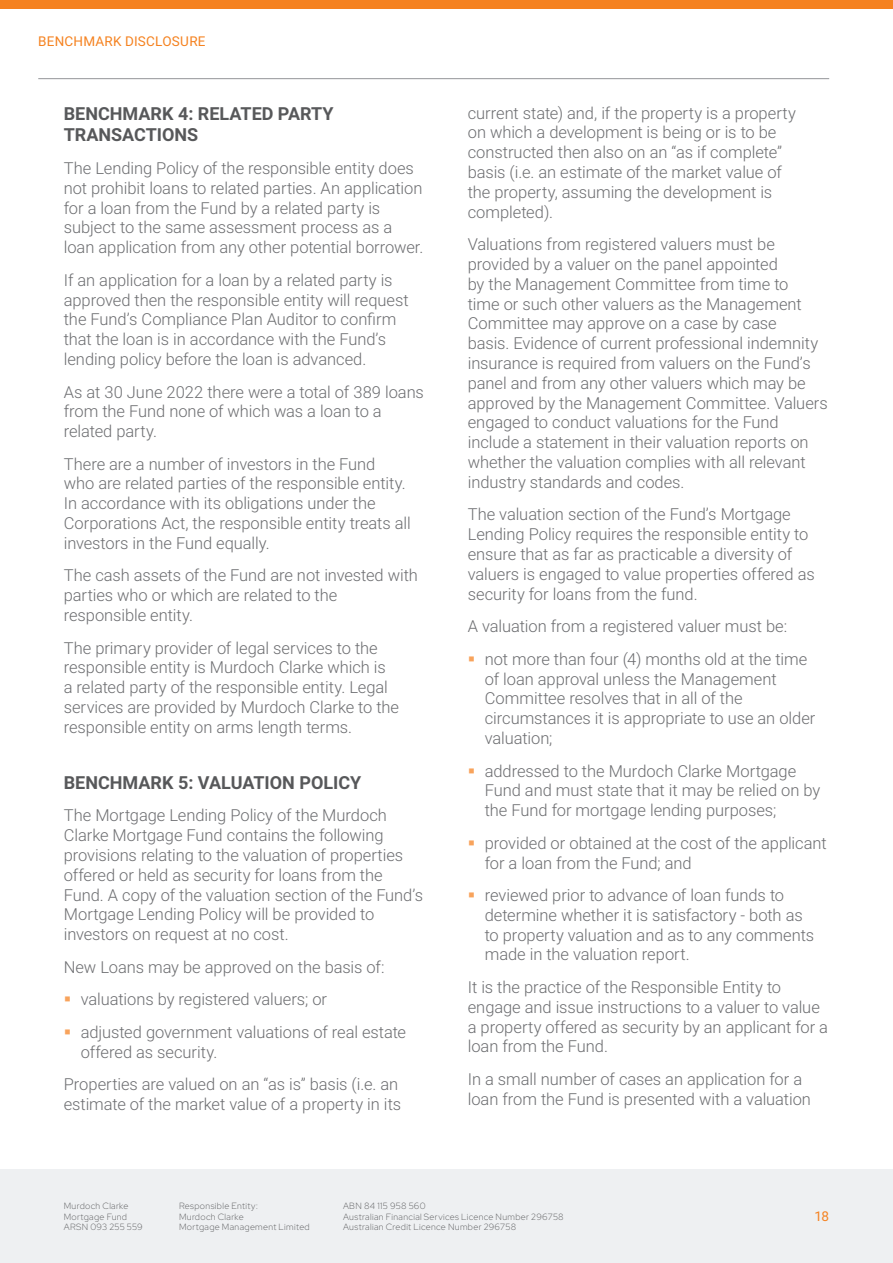
<style>
.page{position:relative;width:893px;height:1263px;background:#fff}
.page>*{position:absolute;margin:0;border:0;box-sizing:border-box;transform-origin:0 0}
.t1{font:700 18px/21.6px "Roboto";color:#57585a}
.Body{font:300 16.5px/19.8px "Roboto";letter-spacing:-.005em;color:#6c6d70}
.Body-2{font:13.5px "Roboto";letter-spacing:.015em;color:#f58220}
.t2{font:300 9px/10.8px "Red Hat Display";letter-spacing:.04em;color:#57585a}
</style>
<div class="page">
<hr style="left:38px;top:78px;width:791px;height:1px;background:#939598">
<div style="left:0;top:0;width:893px;height:9px;background:#f58220"></div>
<div style="left:0;top:1169px;width:893px;height:94px;background:#eef0f2"></div>
<p class="Body-2" style="left:38px;top:31px;width:169px">BENCHMARK DISCLOSURE</p>
<h4 class="t1" style="left:64px;top:102px;width:271px">BENCHMARK 4: RELATED PARTY<br>TRANSACTIONS</h4>
<p class="Body" style="left:64px;top:158px;width:361px">The Lending Policy of the responsible entity does not prohibit loans to related parties. An application for a loan from the Fund by a related party is subject to the same assessment process as a loan application from any other potential borrower.</p>
<p class="Body" style="left:64px;top:269px;width:346px">If an application for a loan by a related party is approved then the responsible entity will request the Fund’s Compliance Plan Auditor to confirm that the loan is in accordance with the Fund’s lending policy before the loan is advanced.</p>
<p class="Body" style="left:64px;top:381px;width:362px">As at 30 June 2022 there were a total of 389 loans from the Fund none of which was a loan to a related party.</p>
<p class="Body" style="left:64px;top:453px;width:348px">There are a number of investors in the Fund<br>who are related parties of the responsible entity.<br>In accordance with its obligations under the Corporations Act, the responsible entity treats all investors in the Fund equally.</p>
<p class="Body" style="left:64px;top:565px;width:356px">The cash assets of the Fund are not invested with parties who or which are related to the responsible entity.</p>
<p class="Body" style="left:64px;top:637px;width:337px">The primary provider of legal services to the responsible entity is Murdoch Clarke which is<br>a related party of the responsible entity. Legal services are provided by Murdoch Clarke to the responsible entity on arms length terms.</p>
<h4 class="t1" style="left:64px;top:771px;width:299px">BENCHMARK 5: VALUATION POLICY</h4>
<p class="Body" style="left:64px;top:805px;width:361px">The Mortgage Lending Policy of the Murdoch Clarke Mortgage Fund contains the following provisions relating to the valuation of properties offered or held as security for loans from the Fund. A copy of the valuation section of the Fund’s Mortgage Lending Policy will be provided to investors on request at no cost.</p>
<p class="Body" style="left:64px;top:956px;width:322px">New Loans may be approved on the basis of:</p>
<p class="Body" style="left:81px;top:989px;width:248px">valuations by registered valuers; or</p>
<p class="Body" style="left:81px;top:1021px;width:327px">adjusted government valuations of real estate offered as security.</p>
<p class="Body" style="left:64px;top:1074px;width:339px">Properties are valued on an “as is” basis (i.e. an estimate of the market value of a property in its</p>
<p class="Body" style="left:468px;top:102px;width:330px">current state) and, if the property is a property on which a development is being or is to be constructed then also on an “as if complete” basis (i.e. an estimate of the market value of the property, assuming the development is completed).</p>
<p class="Body" style="left:468px;top:234px;width:361px">Valuations from registered valuers must be provided by a valuer on the panel appointed<br>by the Management Committee from time to<br>time or such other valuers as the Management Committee may approve on a case by case<br>basis. Evidence of current professional indemnity insurance is required from valuers on the Fund’s panel and from any other valuers which may be approved by the Management Committee. Valuers engaged to conduct valuations for the Fund include a statement in their valuation reports on whether the valuation complies with all relevant industry standards and codes.</p>
<p class="Body" style="left:468px;top:504px;width:348px">The valuation section of the Fund’s Mortgage Lending Policy requires the responsible entity to ensure that as far as practicable a diversity of valuers is engaged to value properties offered as security for loans from the fund.</p>
<p class="Body" style="left:468px;top:616px;width:321px">A valuation from a registered valuer must be:</p>
<p class="Body" style="left:485px;top:648px;width:332px">not more than four (4) months old at the time of loan approval unless the Management Committee resolves that in all of the circumstances it is appropriate to use an older valuation;</p>
<p class="Body" style="left:485px;top:760px;width:337px">addressed to the Murdoch Clarke Mortgage<br>Fund and must state that it may be relied on by the Fund for mortgage lending purposes;</p>
<p class="Body" style="left:485px;top:832px;width:343px">provided or obtained at the cost of the applicant for a loan from the Fund; and</p>
<p class="Body" style="left:485px;top:885px;width:331px">reviewed prior to advance of loan funds to determine whether it is satisfactory - both as to property valuation and as to any comments made in the valuation report.</p>
<p class="Body" style="left:468px;top:977px;width:362px">It is the practice of the Responsible Entity to engage and issue instructions to a valuer to value a property offered as security by an applicant for a loan from the Fund.</p>
<p class="Body" style="left:468px;top:1069px;width:345px">In a small number of cases an application for a loan from the Fund is presented with a valuation</p>
<p class="t2" style="left:64px;top:1200px;width:80px">Murdoch Clarke<br>Mortgage Fund<br>ARSN 093 255 559</p>
<p class="t2" style="left:343px;top:1200px;width:222px">ABN 84 115 958 560<br>Australian Financial Services Licence Number 296758<br>Australian Credit Licence Number 296758</p>
<p class="t2" style="left:179px;top:1200px;width:132px">Responsible Entity:<br>Murdoch Clarke<br>Mortgage Management Limited</p>
<p class="Body-2" style="left:815px;top:1207px;width:16px">18</p>
</div>
